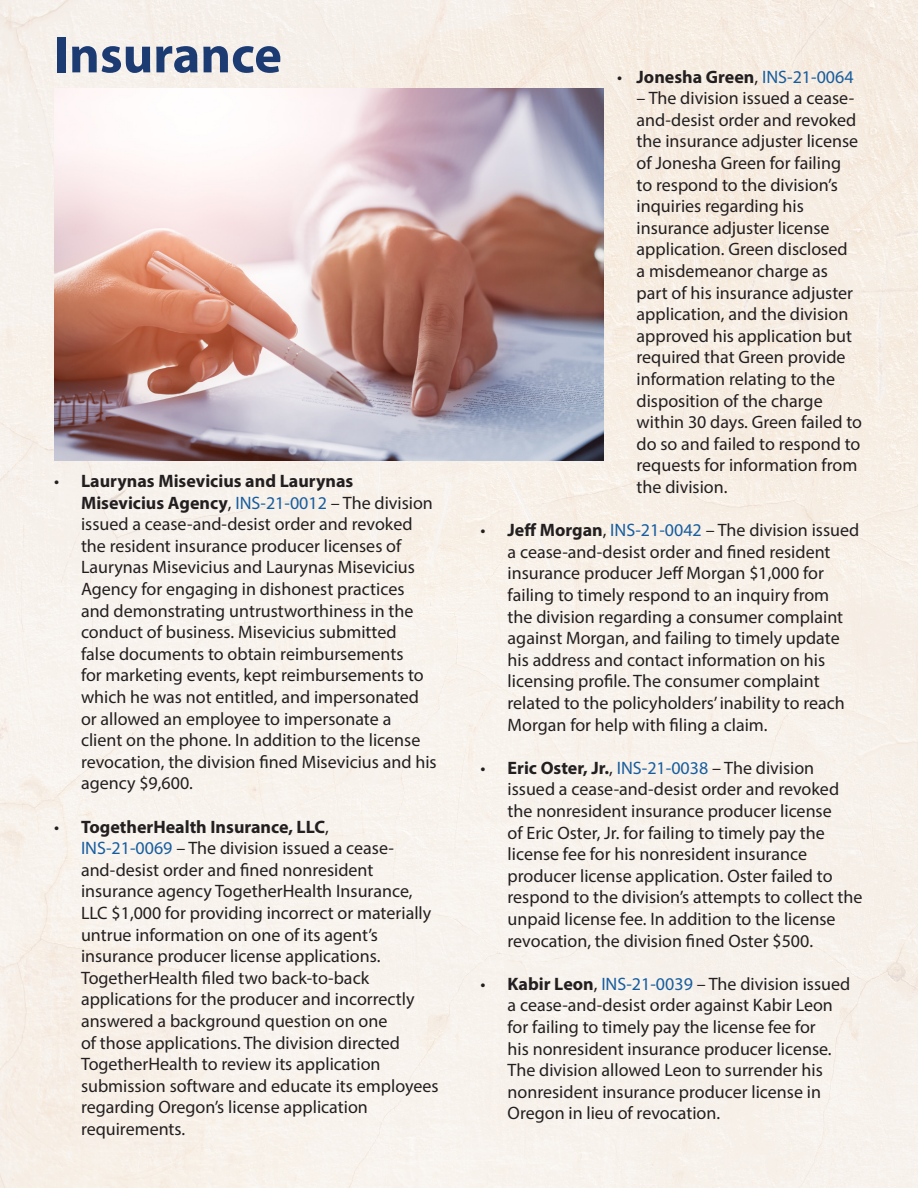
<style>
.page{position:relative;width:918px;height:1188px;background:#fff}
.page>*{position:absolute;margin:0;border:0;box-sizing:border-box;transform-origin:0 0}
.t1{font:700 52.5px "Myriad Pro";color:#1c3b72}
.Bullet{font:18px/21.6px "Myriad Pro";color:#231f20}
.Bullet-2{font:700 18px "Myriad Pro";color:#231f20}
.s1{font-weight:700}
.s2{color:#175d9e}
.s3{font-weight:400}
.s4{font-weight:400;color:#175d9e}
</style>
<div class="page">
<img style="left:0;top:0;width:918px;height:1188px">
<img style="left:54px;top:89px;width:550px;height:371px">
<p class="t1" style="left:54px;top:20px;width:229px">Insurance</p>
<p class="Bullet" style="left:81px;top:470px;width:357px;text-indent:-27px">• <span class="s1">Laurynas Misevicius and Laurynas Misevicius Agency</span>, <span class="s2">INS-21-0012</span> – The division issued a cease-and-desist order and revoked the resident insurance producer licenses of Laurynas Misevicius and Laurynas Misevicius Agency for engaging in dishonest practices and demonstrating untrustworthiness in the conduct of business. Misevicius submitted<br>false documents to obtain reimbursements<br>for marketing events, kept reimbursements to which he was not entitled, and impersonated or allowed an employee to impersonate a client on the phone. In addition to the license revocation, the division fined Misevicius and his agency $9,600.</p>
<p class="Bullet" style="left:81px;top:816px;width:359px;text-indent:-27px">• <span class="s1">TogetherHealth Insurance, LLC</span>,<br><span class="s2">INS-21-0069</span> – The division issued a cease&shy;and-desist order and fined nonresident insurance agency TogetherHealth Insurance, LLC $1,000 for providing incorrect or materially untrue information on one of its agent’s insurance producer license applications.<br>TogetherHealth filed two back-to-back applications for the producer and incorrectly answered a background question on one<br>of those applications. The division directed TogetherHealth to review its application submission software and educate its employees regarding Oregon’s license application requirements.</p>
<p class="Bullet-2" style="left:617px;top:65px;width:238px"><span class="s3">•</span> Jonesha Green<span class="s3">,</span> <span class="s4">INS-21-0064</span></p>
<p class="Bullet" style="left:637px;top:87px;width:227px">– The division issued a cease&shy;and-desist order and revoked the insurance adjuster license of Jonesha Green for failing<br>to respond to the division’s inquiries regarding his insurance adjuster license application. Green disclosed<br>a misdemeanor charge as part of his insurance adjuster application, and the division approved his application but required that Green provide information relating to the disposition of the charge within 30 days. Green failed to do so and failed to respond to requests for information from the division.</p>
<p class="Bullet" style="left:508px;top:519px;width:353px;text-indent:-27px">• <span class="s1">Jeff Morgan</span>, <span class="s2">INS-21-0042</span> – The division issued a cease-and-desist order and fined resident insurance producer Jeff Morgan $1,000 for failing to timely respond to an inquiry from<br>the division regarding a consumer complaint against Morgan, and failing to timely update his address and contact information on his licensing profile. The consumer complaint related to the policyholders’ inability to reach Morgan for help with filing a claim.</p>
<p class="Bullet" style="left:508px;top:757px;width:357px;text-indent:-27px">• <span class="s1">Eric Oster, Jr.</span>, <span class="s2">INS-21-0038</span> – The division issued a cease-and-desist order and revoked the nonresident insurance producer license<br>of Eric Oster, Jr. for failing to timely pay the license fee for his nonresident insurance producer license application. Oster failed to respond to the division’s attempts to collect the unpaid license fee. In addition to the license revocation, the division fined Oster $500.</p>
<p class="Bullet" style="left:508px;top:973px;width:344px;text-indent:-27px">• <span class="s1">Kabir Leon</span>, <span class="s2">INS-21-0039</span> – The division issued a cease-and-desist order against Kabir Leon for failing to timely pay the license fee for<br>his nonresident insurance producer license.<br>The division allowed Leon to surrender his nonresident insurance producer license in Oregon in lieu of revocation.</p>
</div>
